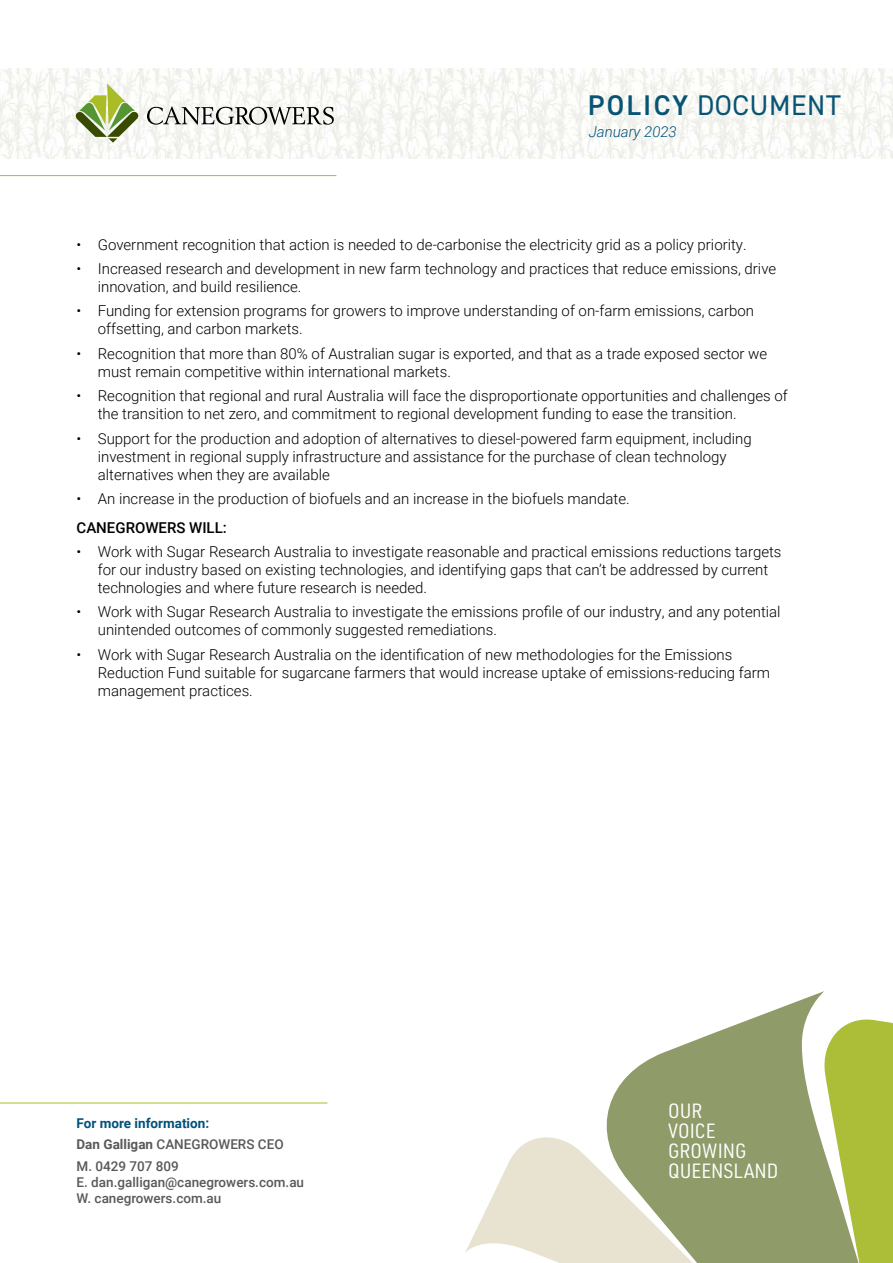
<style>
.page{position:relative;width:893px;height:1263px;background:#fff}
.page>*{position:absolute;margin:0;border:0;box-sizing:border-box;transform-origin:0 0}
.t1{font:28.5px "DIN2014";letter-spacing:.02em;color:#085475}
.t2{font:20.25px/20.2px "URWDIN Semi Cond";color:#fff}
.t3{font:300 15px/18px "Roboto";color:#000}
.t4{font:500 15px "Roboto";color:#000}
.t5{font:italic 300 15px "Roboto";color:#00527d}
.t6{font:500 13.5px/16.2px "Roboto";color:#58595b}
.t7{font:700 13.5px/20.4px "Roboto";color:#00527d}
.s1{font-weight:600}
.s2{color:#58595b}
.s3{font-weight:500;color:#58595b}
</style>
<div class="page">
<svg style="left:465px;top:1137px;width:123px;height:126px"></svg>
<svg style="left:588px;top:991px;width:236px;height:272px;fill:#8f9b69"></svg>
<svg style="left:821px;top:1014px;width:72px;height:249px;background:#b5c35d"></svg>
<hr style="left:0;top:1103px;width:327px;height:1px;background:#abbd26">
<hr style="left:0;top:175px;width:336px;height:1px;background:#abbd26">
<img style="left:0;top:68px;width:893px;height:91px">
<svg style="left:76px;top:84px;width:63px;height:59px"></svg>
<svg style="left:147px;top:106px;width:187px;height:19px"></svg>
<h1 class="t1" style="left:588px;top:87px;width:254px"><span class="s1">POLICY</span> DOCUMENT</h1>
<p class="t5" style="left:589px;top:122px;width:90px">January 2023</p>
<p class="t3" style="left:77px;top:235px;width:672px">• Government recognition that action is needed to de-carbonise the electricity grid as a policy priority.</p>
<p class="t3" style="left:98px;top:259px;width:680px;text-indent:-21px">• Increased research and development in new farm technology and practices that reduce emissions, drive innovation, and build resilience.</p>
<p class="t3" style="left:98px;top:301px;width:658px;text-indent:-21px">• Funding for extension programs for growers to improve understanding of on-farm emissions, carbon offsetting, and carbon markets.</p>
<p class="t3" style="left:98px;top:344px;width:671px;text-indent:-21px">• Recognition that more than 80% of Australian sugar is exported, and that as a trade exposed sector we must remain competitive within international markets.</p>
<p class="t3" style="left:98px;top:386px;width:691px;text-indent:-21px">• Recognition that regional and rural Australia will face the disproportionate opportunities and challenges of the transition to net zero, and commitment to regional development funding to ease the transition.</p>
<p class="t3" style="left:98px;top:429px;width:655px;text-indent:-21px">• Support for the production and adoption of alternatives to diesel-powered farm equipment, including investment in regional supply infrastructure and assistance for the purchase of clean technology alternatives when they are available</p>
<p class="t3" style="left:77px;top:489px;width:555px">• An increase in the production of biofuels and an increase in the biofuels mandate.</p>
<p class="t4" style="left:77px;top:517px;width:152px">CANEGROWERS WILL:</p>
<p class="t3" style="left:98px;top:542px;width:685px;text-indent:-21px">• Work with Sugar Research Australia to investigate reasonable and practical emissions reductions targets for our industry based on existing technologies, and identifying gaps that can’t be addressed by current technologies and where future research is needed.</p>
<p class="t3" style="left:98px;top:602px;width:684px;text-indent:-21px">• Work with Sugar Research Australia to investigate the emissions profile of our industry, and any potential unintended outcomes of commonly suggested remediations.</p>
<p class="t3" style="left:98px;top:645px;width:674px;text-indent:-21px">• Work with Sugar Research Australia on the identification of new methodologies for the Emissions<br>Reduction Fund suitable for sugarcane farmers that would increase uptake of emissions-reducing farm management practices.</p>
<p class="t7" style="left:77px;top:1113px;width:209px">For more information:<br><span class="s2">Dan Galligan</span> <span class="s3">CANEGROWERS CEO</span></p>
<p class="t6" style="left:77px;top:1157px;width:229px">M. 0429 707 809<br>E. dan.galligan@canegrowers.com.au<br>W. canegrowers.com.au</p>
<h2 class="t2" style="left:668px;top:1100px;width:112px">OUR<br>VOICE<br>GROWING<br>QUEENSLAND</h2>
</div>
